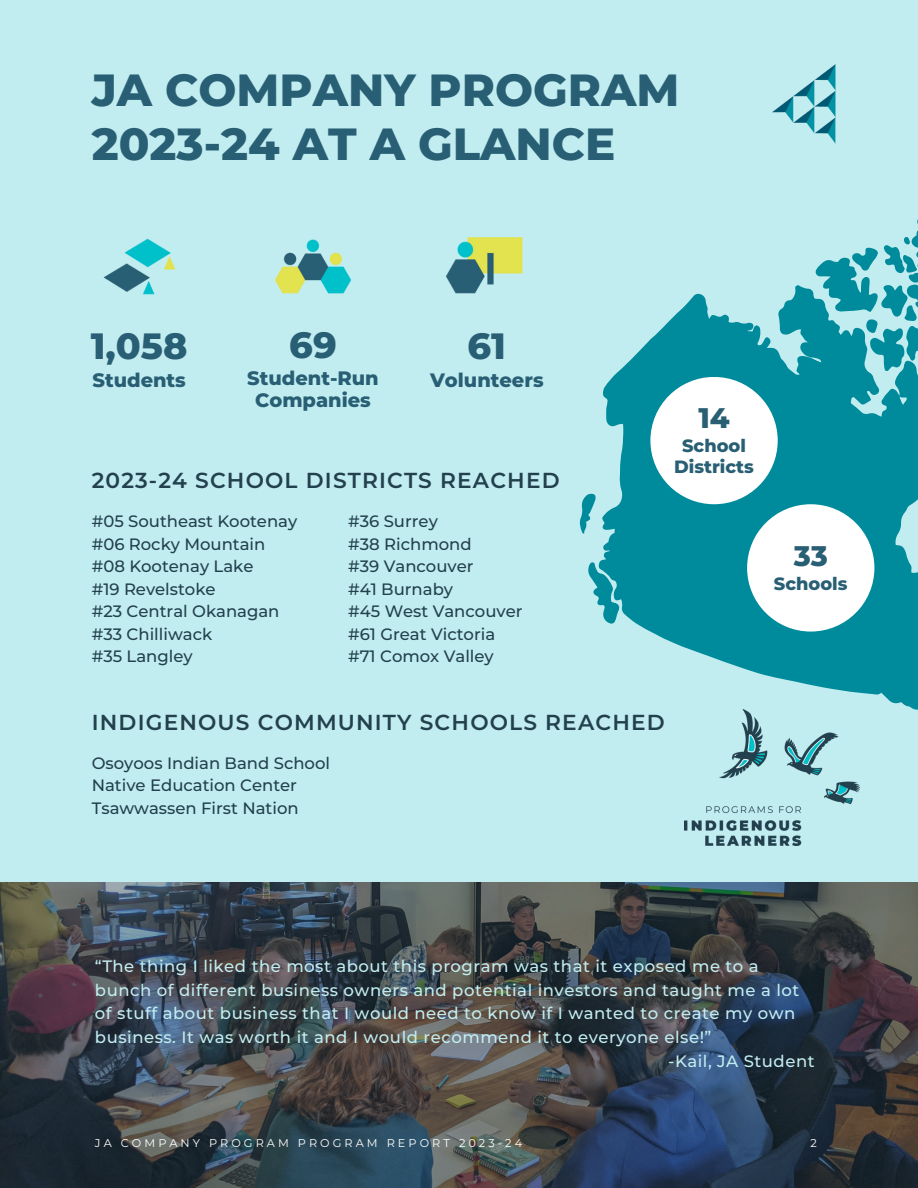
<style>
.page{position:relative;width:918px;height:1188px;background:#c2edf0}
.page>*{position:absolute;margin:0;border:0;box-sizing:border-box;transform-origin:0 0}
.t1{font:800 45px/54px "Montserrat";color:#285f74}
.t2{font:800 36.6px "Montserrat";color:#285f74}
.t3{font:800 28.35px "Montserrat";color:#285f74}
.t4{font:600 21.75px "Montserrat";letter-spacing:.055em;color:#22404d}
.t5{font:800 19.35px/22.5px "Montserrat";color:#285f74;text-align:center}
.t6{font:800 17.7px/21.1px "Montserrat";color:#285f74;text-align:center}
.t7{font:500 16.5px "Montserrat";letter-spacing:.03em;color:#c2edf0}
.t8{font:500 16.5px/22.5px "Montserrat";color:#22404d}
.t9{font:11.25px "Montserrat";letter-spacing:.27em;color:#fff}
</style>
<div class="page">
<svg style="left:0;top:882px;width:918px;height:306px;background:#3c434b"></svg>
<svg style="left:600px;top:287px;width:318px;height:503px;fill:#008b9c"></svg>
<svg style="left:588px;top:562px;width:32px;height:62px"></svg>
<svg style="left:579px;top:494px;width:17px;height:40px"></svg>
<svg style="left:816px;top:219px;width:102px;height:153px"></svg>
<div style="left:747px;top:504px;width:127px;height:128px;background:#fff;border-radius:50%"></div>
<div style="left:650px;top:377px;width:128px;height:127px;background:#fff;border-radius:50%"></div>
<img style="left:103px;top:238px;width:73px;height:57px">
<img style="left:274px;top:239px;width:78px;height:55px">
<img style="left:772px;top:64px;width:64px;height:80px">
<img style="left:446px;top:237px;width:77px;height:57px">
<img style="left:685px;top:709px;width:174px;height:136px">
<p class="t1" style="left:92px;top:63px;width:589px">JA COMPANY PROGRAM<br>2023-24 AT A GLANCE</p>
<h3 class="t2" style="left:91px;top:324px;width:98px">1,058</h3>
<h3 class="t5" style="left:93px;top:369px;width:95px">Students</h3>
<h3 class="t2" style="left:289px;top:322px;width:49px">69</h3>
<h3 class="t5" style="left:247px;top:367px;width:133px">Student-Run<br>Companies</h3>
<p class="t2" style="left:468px;top:324px;width:40px">61</p>
<p class="t5" style="left:430px;top:369px;width:115px">Volunteers</p>
<p class="t4" style="left:92px;top:467px;width:469px">2023-24 SCHOOL DISTRICTS REACHED</p>
<p class="t8" style="left:92px;top:510px;width:207px">#05 Southeast Kootenay #06 Rocky Mountain #08 Kootenay Lake<br>#19 Revelstoke<br>#23 Central Okanagan #33 Chilliwack<br>#35 Langley</p>
<h3 class="t8" style="left:348px;top:510px;width:176px">#36 Surrey<br>#38 Richmond<br>#39 Vancouver<br>#41 Burnaby<br>#45 West Vancouver #61 Great Victoria #71 Comox Valley</h3>
<p class="t3" style="left:698px;top:401px;width:33px">14</p>
<p class="t6" style="left:674px;top:435px;width:81px">School<br>Districts</p>
<h4 class="t4" style="left:92px;top:709px;width:574px">INDIGENOUS COMMUNITY SCHOOLS REACHED</h4>
<h4 class="t8" style="left:92px;top:751px;width:240px">Osoyoos Indian Band School<br>Native Education Center<br>Tsawwassen First Nation</h4>
<h1 class="t3" style="left:794px;top:539px;width:36px">33</h1>
<h1 class="t6" style="left:774px;top:573px;width:75px">Schools</h1>
<h3 class="t7" style="left:95px;top:956px;width:665px">“The thing I liked the most about this program was that it exposed me to a</h3>
<h3 class="t7" style="left:95px;top:980px;width:706px">bunch of different business owners and potential investors and taught me a lot</h3>
<h3 class="t7" style="left:95px;top:1003px;width:702px">of stuff about business that I would need to know if I wanted to create my own</h3>
<h3 class="t7" style="left:95px;top:1027px;width:618px">business. It was worth it and I would recommend it to everyone else!”</h3>
<h3 class="t7" style="left:668px;top:1051px;width:148px">-Kail, JA Student</h3>
<h3 class="t9" style="left:95px;top:1136px;width:429px">JA COMPANY PROGRAM PROGRAM REPORT 2023-24</h3>
<h2 class="t9" style="left:811px;top:1136px;width:8px">2</h2>
</div>
